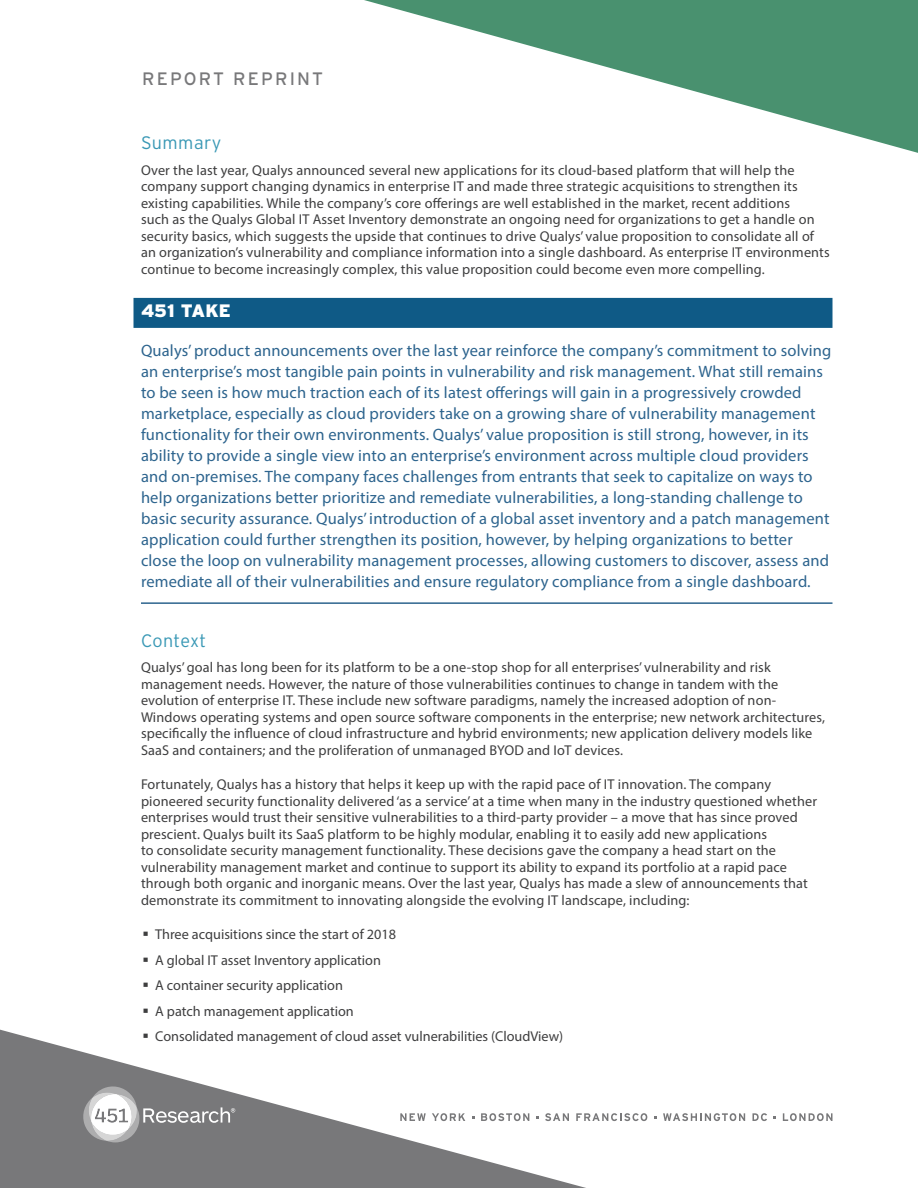
<style>
.page{position:relative;width:918px;height:1188px;background:#fff}
.page>*{position:absolute;margin:0;border:0;box-sizing:border-box;transform-origin:0 0}
.t1{font:300 18px "Interstate";letter-spacing:.025em;color:#3998b5}
.t2{font:18px "Interstate";letter-spacing:.12em;color:#78787a}
._451_Take_Header_new{font:900 18px "Interstate";color:#fff}
._451_Take_Body_new{font:16.5px/21px "Myriad Pro";letter-spacing:.01em;color:#2d648e}
.Myriad_Body{font:14.25px/16.5px "Myriad Pro";letter-spacing:.01em;color:#3e3e3f}
</style>
<div class="page">
<svg style="left:0;top:1029px;width:636px;height:159px"></svg>
<svg style="left:364px;top:0;width:554px;height:153px"></svg>
<svg style="left:82px;top:1086px;width:153px;height:56px"></svg>
<svg style="left:400px;top:1113px;width:26px;height:8px"></svg>
<svg style="left:432px;top:1113px;width:33px;height:8px"></svg>
<svg style="left:481px;top:1113px;width:48px;height:8px"></svg>
<svg style="left:545px;top:1113px;width:24px;height:8px"></svg>
<svg style="left:576px;top:1113px;width:71px;height:8px"></svg>
<svg style="left:663px;top:1113px;width:82px;height:8px"></svg>
<svg style="left:752px;top:1113px;width:15px;height:8px"></svg>
<svg style="left:783px;top:1113px;width:50px;height:8px"></svg>
<div style="left:134px;top:298px;width:698px;height:30px;background:#0f5a86"></div>
<hr style="left:141px;top:602px;width:691px;height:2px;background:#2d648e">
<svg style="left:144px;top:1034px;width:4px;height:4px"></svg>
<p class="t2" style="left:142px;top:68px;width:182px">REPORT REPRINT</p>
<h1 class="t1" style="left:141px;top:132px;width:82px">Summary</h1>
<p class="Myriad_Body" style="left:141px;top:162px;width:690px">Over the last year, Qualys announced several new applications for its cloud-based platform that will help the company support changing dynamics in enterprise IT and made three strategic acquisitions to strengthen its existing capabilities. While the company’s core offerings are well established in the market, recent additions<br>such as the Qualys Global IT Asset Inventory demonstrate an ongoing need for organizations to get a handle on security basics, which suggests the upside that continues to drive Qualys’ value proposition to consolidate all of an organization’s vulnerability and compliance information into a single dashboard. As enterprise IT environments continue to become increasingly complex, this value proposition could become even more compelling.</p>
<p class="_451_Take_Header_new" style="left:141px;top:300px;width:91px">451 TAKE</p>
<p class="_451_Take_Body_new" style="left:141px;top:340px;width:692px">Qualys’ product announcements over the last year reinforce the company’s commitment to solving an enterprise’s most tangible pain points in vulnerability and risk management. What still remains to be seen is how much traction each of its latest offerings will gain in a progressively crowded marketplace, especially as cloud providers take on a growing share of vulnerability management functionality for their own environments. Qualys’ value proposition is still strong, however, in its ability to provide a single view into an enterprise’s environment across multiple cloud providers and on-premises. The company faces challenges from entrants that seek to capitalize on ways to help organizations better prioritize and remediate vulnerabilities, a long-standing challenge to basic security assurance. Qualys’ introduction of a global asset inventory and a patch management application could further strengthen its position, however, by helping organizations to better close the loop on vulnerability management processes, allowing customers to discover, assess and remediate all of their vulnerabilities and ensure regulatory compliance from a single dashboard.</p>
<h1 class="t1" style="left:141px;top:629px;width:67px">Context</h1>
<p class="Myriad_Body" style="left:141px;top:659px;width:686px">Qualys’ goal has long been for its platform to be a one-stop shop for all enterprises’ vulnerability and risk management needs. However, the nature of those vulnerabilities continues to change in tandem with the evolution of enterprise IT. These include new software paradigms, namely the increased adoption of non-Windows operating systems and open source software components in the enterprise; new network architectures, specifically the influence of cloud infrastructure and hybrid environments; new application delivery models like SaaS and containers; and the proliferation of unmanaged BYOD and IoT devices.</p>
<p class="Myriad_Body" style="left:141px;top:776px;width:678px">Fortunately, Qualys has a history that helps it keep up with the rapid pace of IT innovation. The company pioneered security functionality delivered ‘as a service’ at a time when many in the industry questioned whether enterprises would trust their sensitive vulnerabilities to a third-party provider – a move that has since proved prescient. Qualys built its SaaS platform to be highly modular, enabling it to easily add new applications<br>to consolidate security management functionality. These decisions gave the company a head start on the vulnerability management market and continue to support its ability to expand its portfolio at a rapid pace through both organic and inorganic means. Over the last year, Qualys has made a slew of announcements that demonstrate its commitment to innovating alongside the evolving IT landscape, including:</p>
<p class="Myriad_Body" style="left:155px;top:926px;width:242px">Three acquisitions since the start of 2018</p>
<p class="Myriad_Body" style="left:155px;top:951px;width:227px">A global IT asset Inventory application</p>
<p class="Myriad_Body" style="left:155px;top:977px;width:189px">A container security application</p>
<p class="Myriad_Body" style="left:155px;top:1002px;width:200px">A patch management application</p>
<p class="Myriad_Body" style="left:155px;top:1028px;width:409px">Consolidated management of cloud asset vulnerabilities (CloudView)</p>
</div>
